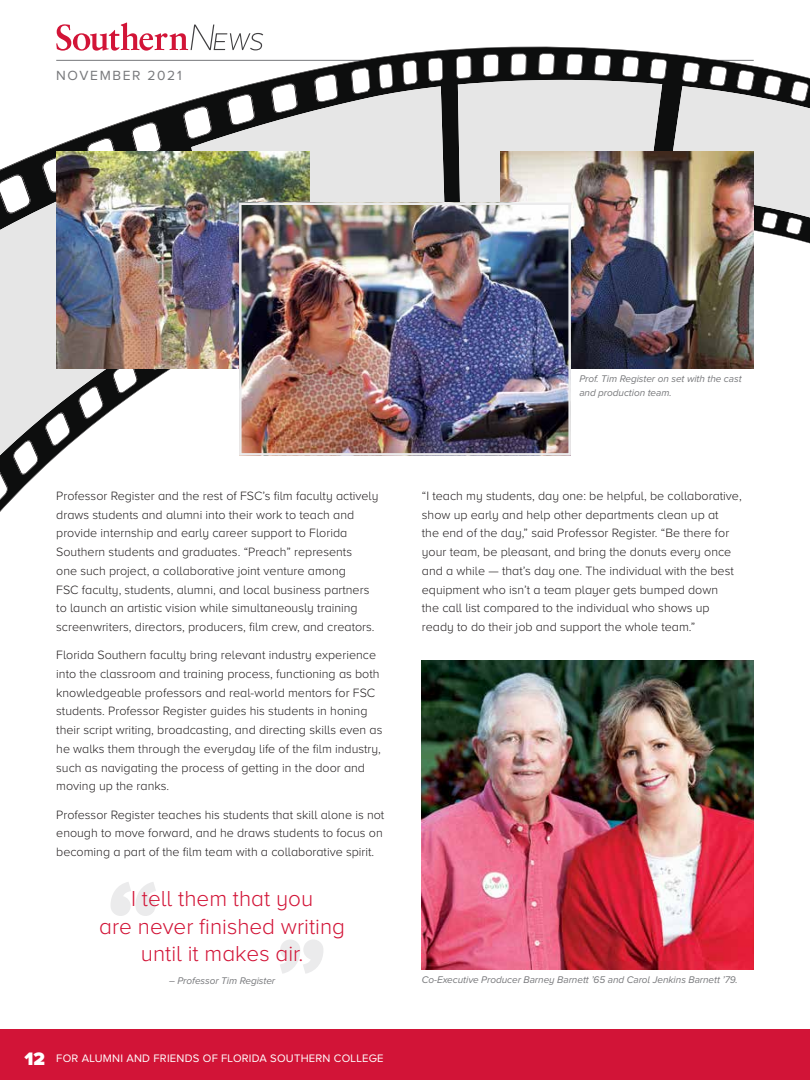
<style>
.page{position:relative;width:810px;height:1080px;background:#fff}
.page>*{position:absolute;margin:0;border:0;box-sizing:border-box;transform-origin:0 0}
.t1{font:300 22.5px/27.5px "Proxima Nova A";color:#d21437;text-align:center}
.t2{font:13.75px "Proxima Nova A";letter-spacing:.12em;color:#77787b}
.t3{font:300 12.5px/18.8px "Proxima Nova A";color:#231f20}
.t4{font:11.25px "Proxima Nova A";letter-spacing:.02em;color:#fff}
.t5{font:italic 10px/13.8px "Proxima Nova A";letter-spacing:-.005em;color:#77787b}
.s1{font-weight:900;font-size:18.75px}
</style>
<div class="page">
<svg style="left:56px;top:22px;width:207px;height:24px"></svg>
<svg style="left:0;top:46px;width:810px;height:466px"></svg>
<svg style="left:0;top:158px;width:198px;height:352px"></svg>
<svg style="left:191px;top:86px;width:254px;height:116px;background:#c0c0c0"></svg>
<svg style="left:458px;top:80px;width:352px;height:151px;background:#cccccb"></svg>
<svg style="left:111px;top:882px;width:45px;height:34px"></svg>
<svg style="left:280px;top:940px;width:43px;height:34px"></svg>
<img style="left:422px;top:660px;width:332px;height:309px">
<img style="left:56px;top:152px;width:253px;height:217px">
<img style="left:501px;top:152px;width:253px;height:217px">
<img style="left:242px;top:205px;width:326px;height:248px">
<div style="left:239px;top:202px;width:332px;height:254px;border:2px solid #ebebec"></div>
<div style="left:0;top:1029px;width:810px;height:51px;background:#d21437"></div>
<p class="t2" style="left:56px;top:68px;width:127px">NOVEMBER 2021</p>
<p class="t3" style="left:56px;top:486px;width:324px">Professor Register and the rest of FSC’s film faculty actively draws students and alumni into their work to teach and provide internship and early career support to Florida Southern students and graduates. “Preach” represents<br>one such project, a collaborative joint venture among<br>FSC faculty, students, alumni, and local business partners to launch an artistic vision while simultaneously training screenwriters, directors, producers, film crew, and creators.</p>
<p class="t3" style="left:56px;top:645px;width:328px">Florida Southern faculty bring relevant industry experience into the classroom and training process, functioning as both knowledgeable professors and real-world mentors for FSC students. Professor Register guides his students in honing their script writing, broadcasting, and directing skills even as he walks them through the everyday life of the film industry, such as navigating the process of getting in the door and moving up the ranks.</p>
<p class="t3" style="left:56px;top:805px;width:330px">Professor Register teaches his students that skill alone is not enough to move forward, and he draws students to focus on becoming a part of the film team with a collaborative spirit.</p>
<p class="t5" style="left:579px;top:372px;width:164px">Prof. Tim Register on set with the cast and production team.</p>
<p class="t3" style="left:422px;top:486px;width:321px">“I teach my students, day one: be helpful, be collaborative, show up early and help other departments clean up at<br>the end of the day,” said Professor Register. “Be there for your team, be pleasant, and bring the donuts every once and a while — that’s day one. The individual with the best equipment who isn’t a team player gets bumped down<br>the call list compared to the individual who shows up ready to do their job and support the whole team.”</p>
<h1 class="t1" style="left:99px;top:885px;width:247px">I tell them that you<br>are never finished writing until it makes air.</h1>
<p class="t5" style="left:169px;top:974px;width:108px">– Professor Tim Register</p>
<p class="t5" style="left:422px;top:973px;width:317px">Co-Executive Producer Barney Barnett ’65 and Carol Jenkins Barnett ’79.</p>
<p class="t4" style="left:24px;top:1052px;width:361px"><span class="s1">12</span> FOR ALUMNI AND FRIENDS OF FLORIDA SOUTHERN COLLEGE</p>
</div>
